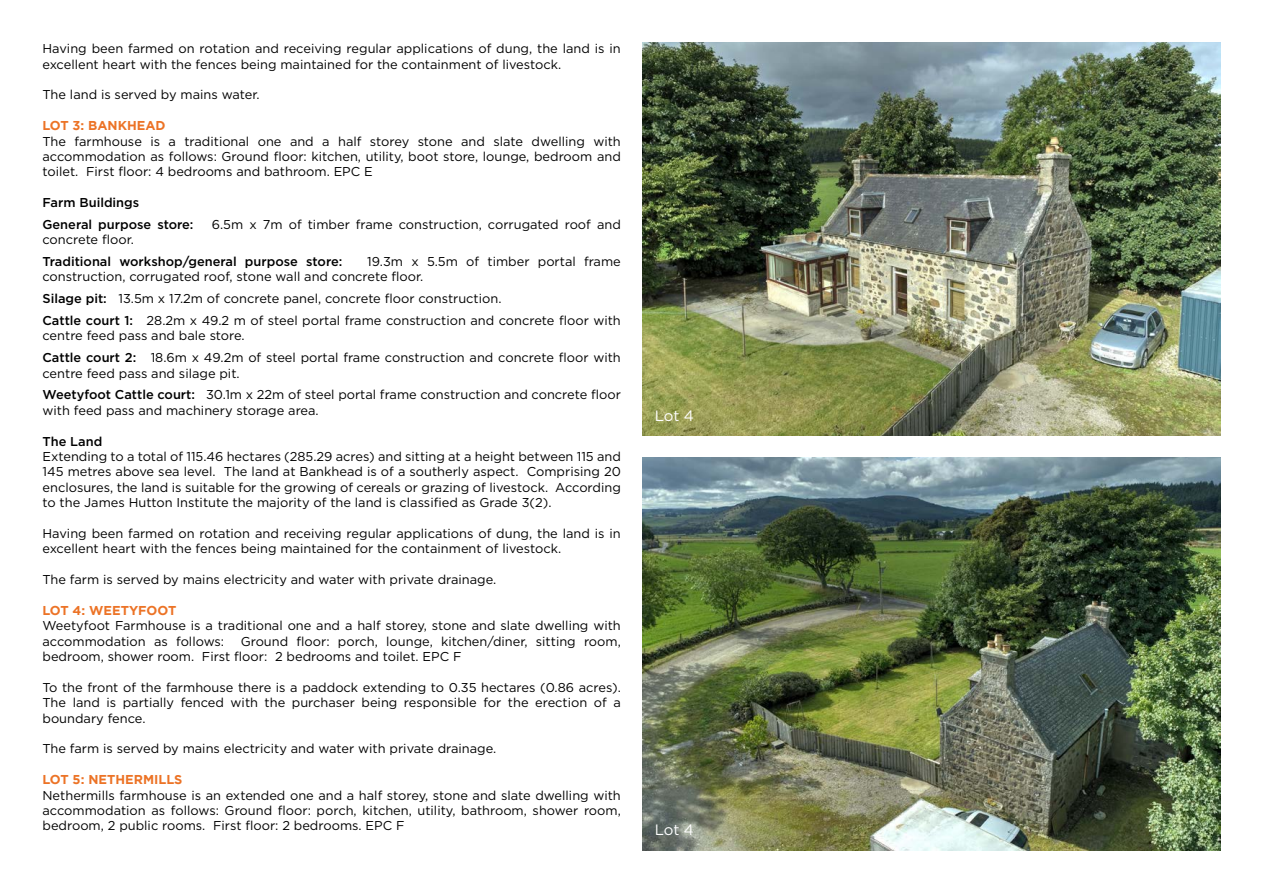
<style>
.page{position:relative;width:1263px;height:893px;background:#fff}
.page>*{position:absolute;margin:0;border:0;box-sizing:border-box;transform-origin:0 0}
.Body_Text{font:15px "Gotham";letter-spacing:-.015em;color:#fff}
.Body_Text-2{font:12.9px/15.5px "Gotham";color:#000}
.Body_Text-3{font:500 12.9px "Gotham";color:#000}
.Headings_Text{font:700 12.9px "Gotham";color:#ec7326}
.s1{font-weight:500}
</style>
<div class="page">
<img style="left:642px;top:43px;width:578px;height:393px">
<img style="left:642px;top:457px;width:578px;height:393px">
<p class="Body_Text-2" style="left:43px;top:41px;width:580px">Having been farmed on rotation and receiving regular applications of dung, the land is in excellent heart with the fences being maintained for the containment of livestock.</p>
<p class="Body_Text-2" style="left:43px;top:87px;width:219px">The land is served by mains water.</p>
<p class="Headings_Text" style="left:43px;top:118px;width:125px">LOT 3: BANKHEAD</p>
<p class="Body_Text-2" style="left:43px;top:133px;width:580px;text-align:justify">The farmhouse is a traditional one and a half storey stone and slate dwelling with accommodation as follows: Ground floor: kitchen, utility, boot store, lounge, bedroom and toilet. First floor: 4 bedrooms and bathroom. EPC E</p>
<p class="Body_Text-3" style="left:43px;top:195px;width:98px">Farm Buildings</p>
<p class="Body_Text-3" style="left:43px;top:217px;width:153px">General purpose store:</p>
<p class="Body_Text-2" style="left:212px;top:216px;width:411px">6.5m x 7m of timber frame construction, corrugated roof and</p>
<p class="Body_Text-2" style="left:43px;top:232px;width:93px">concrete floor.</p>
<p class="Body_Text-3" style="left:43px;top:254px;width:301px">Traditional workshop/general purpose store:</p>
<p class="Body_Text-2" style="left:43px;top:254px;width:580px;text-indent:325px">19.3m x 5.5m of timber portal frame construction, corrugated roof, stone wall and concrete floor.</p>
<p class="Body_Text-2" style="left:43px;top:291px;width:460px"><span class="s1">Silage pit:</span> 13.5m x 17.2m of concrete panel, concrete floor construction.</p>
<p class="Body_Text-2" style="left:43px;top:312px;width:580px"><span class="s1">Cattle court 1:</span> 28.2m x 49.2 m of steel portal frame construction and concrete floor with centre feed pass and bale store.</p>
<p class="Body_Text-2" style="left:43px;top:350px;width:580px"><span class="s1">Cattle court 2:</span> 18.6m x 49.2m of steel portal frame construction and concrete floor with centre feed pass and silage pit.</p>
<p class="Body_Text-2" style="left:43px;top:387px;width:580px"><span class="s1">Weetyfoot Cattle court:</span> 30.1m x 22m of steel portal frame construction and concrete floor with feed pass and machinery storage area.</p>
<p class="Body_Text-3" style="left:43px;top:434px;width:61px">The Land</p>
<p class="Body_Text-2" style="left:43px;top:448px;width:580px;text-align:justify">Extending to a total of 115.46 hectares (285.29 acres) and sitting at a height between 115 and 145 metres above sea level. The land at Bankhead is of a southerly aspect. Comprising 20 enclosures, the land is suitable for the growing of cereals or grazing of livestock. According to the James Hutton Institute the majority of the land is classified as Grade 3(2).</p>
<p class="Body_Text-2" style="left:43px;top:525px;width:580px">Having been farmed on rotation and receiving regular applications of dung, the land is in excellent heart with the fences being maintained for the containment of livestock.</p>
<p class="Body_Text-2" style="left:43px;top:571px;width:455px">The farm is served by mains electricity and water with private drainage.</p>
<p class="Headings_Text" style="left:43px;top:603px;width:135px">LOT 4: WEETYFOOT</p>
<p class="Body_Text-2" style="left:43px;top:618px;width:580px">Weetyfoot Farmhouse is a traditional one and a half storey, stone and slate dwelling with accommodation as follows:</p>
<p class="Body_Text-2" style="left:43px;top:633px;width:580px;text-indent:198px">Ground floor: porch, lounge, kitchen/diner, sitting room, bedroom, shower room. First floor: 2 bedrooms and toilet. EPC F</p>
<p class="Body_Text-2" style="left:43px;top:679px;width:580px;text-align:justify">To the front of the farmhouse there is a paddock extending to 0.35 hectares (0.86 acres).<br>The land is partially fenced with the purchaser being responsible for the erection of a boundary fence.</p>
<p class="Body_Text-2" style="left:43px;top:741px;width:455px">The farm is served by mains electricity and water with private drainage.</p>
<p class="Headings_Text" style="left:43px;top:772px;width:141px">LOT 5: NETHERMILLS</p>
<p class="Body_Text-2" style="left:43px;top:787px;width:580px;text-align:justify">Nethermills farmhouse is an extended one and a half storey, stone and slate dwelling with accommodation as follows: Ground floor: porch, kitchen, utility, bathroom, shower room, bedroom, 2 public rooms. First floor: 2 bedrooms. EPC F</p>
<p class="Body_Text" style="left:655px;top:407px;width:40px">Lot 4</p>
<p class="Body_Text" style="left:655px;top:821px;width:40px">Lot 4</p>
</div>
